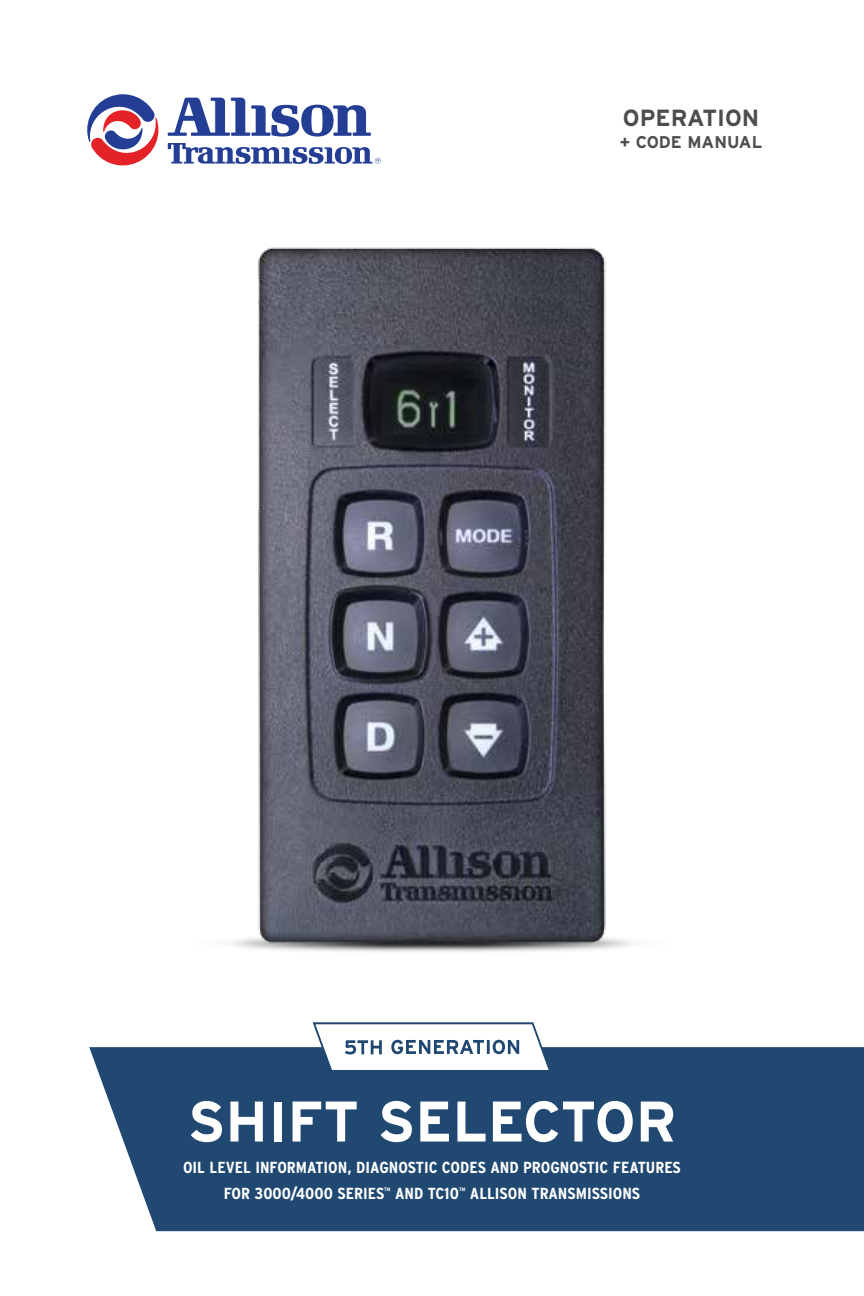
<style>
.page{position:relative;width:864px;height:1296px;background:#fff}
.page>*{position:absolute;margin:0;border:0;box-sizing:border-box;transform-origin:0 0}
.t1{font:700 57.2px "Interstate";color:#fff}
.t2{font:700 23.4px "Interstate";color:#4e4d4d}
.t3{font:700 17px "Interstate";color:#4e4d4d}
.t4{font:700 condensed 16px/26px "Interstate";color:#fff;text-align:center;scale:1.1 1}
</style>
<div class="page">
<div style="left:89px;top:1047px;width:775px;height:184px;background:#204871"></div>
<img style="left:230px;top:247px;width:403px;height:705px">
<svg style="left:87px;top:94px;width:72px;height:72px"></svg>
<svg style="left:168px;top:98px;width:203px;height:39px"></svg>
<svg style="left:168px;top:143px;width:213px;height:21px"></svg>
<svg style="left:311px;top:1022px;width:242px;height:51px"></svg>
<h2 class="t2" style="left:623px;top:104px;width:138px">OPERATION</h2>
<p class="t3" style="left:620px;top:131px;width:144px">+ CODE MANUAL</p>
<h1 class="t1" style="left:188px;top:1087px;width:490px">SHIFT SELECTOR</h1>
<p class="t4" style="left:183px;top:1155px;width:454px">OIL LEVEL INFORMATION, DIAGNOSTIC CODES AND PROGNOSTIC FEATURES<br>FOR 3000/4000 SERIES<sup>™</sup> AND TC10<sup>™</sup> ALLISON TRANSMISSIONS</p>
</div>
